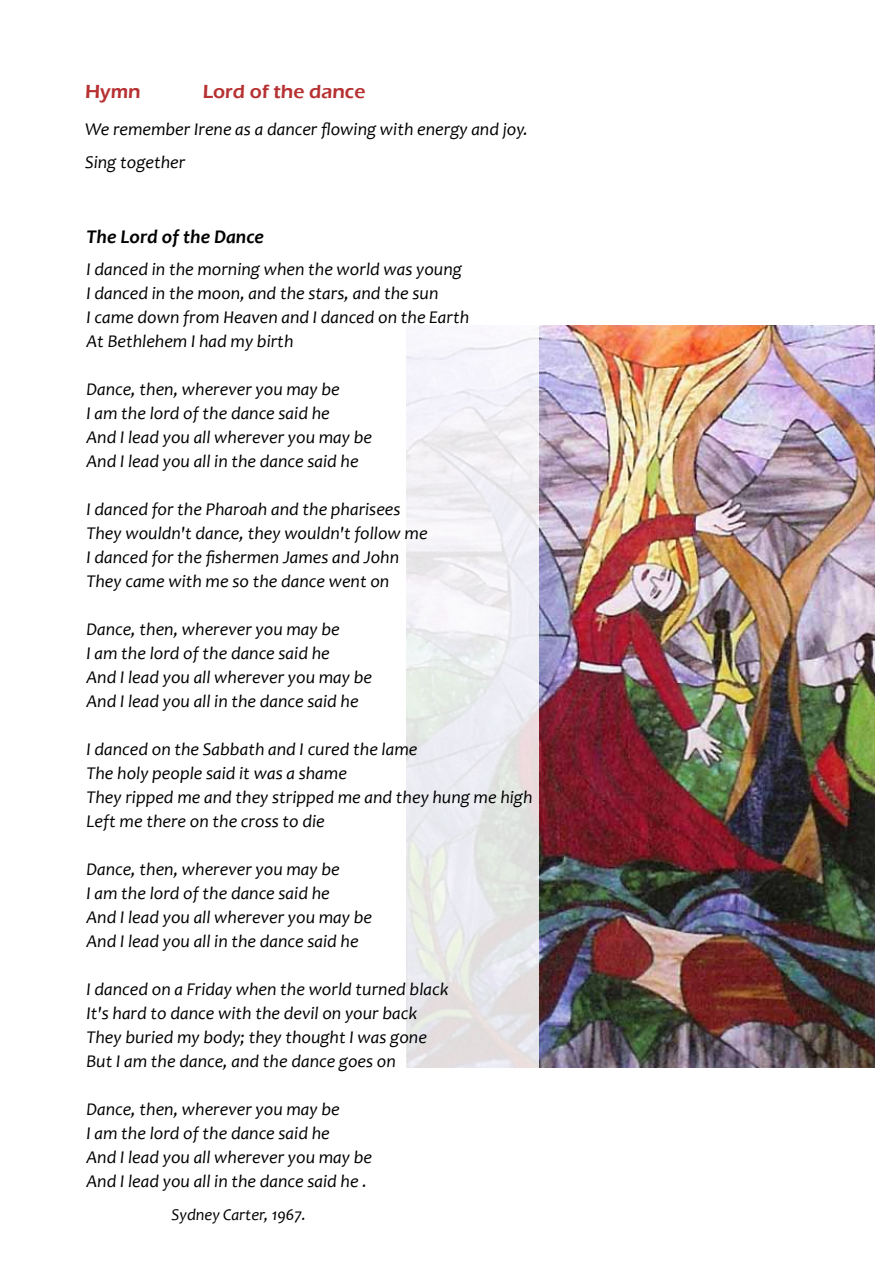
<style>
.page{position:relative;width:893px;height:1263px;background:#fff}
.page>*{position:absolute;margin:0;border:0;box-sizing:border-box;transform-origin:0 0}
.t1{font:600 19.5px "Eras ITC";color:#b73132}
.t2{font:italic 700 19.5px "Candara";color:#000}
.t3{font:italic 18px/24px "Candara";color:#000}
.t4{font:italic 16.5px "Candara";color:#000}
</style>
<div class="page">
<img style="left:539px;top:325px;width:335px;height:743px">
<svg style="left:406px;top:325px;width:133px;height:743px"></svg>
<p class="t1" style="left:85px;top:81px;width:57px">Hymn</p>
<p class="t1" style="left:203px;top:81px;width:164px">Lord of the dance</p>
<p class="t3" style="left:85px;top:117px;width:444px">We remember Irene as a dancer flowing with energy and joy.</p>
<p class="t3" style="left:85px;top:150px;width:102px">Sing together</p>
<p class="t2" style="left:86px;top:224px;width:179px">The Lord of the Dance</p>
<p class="t3" style="left:86px;top:257px;width:384px">I danced in the morning when the world was young I danced in the moon, and the stars, and the sun<br>I came down from Heaven and I danced on the Earth At Bethlehem I had my birth</p>
<p class="t3" style="left:86px;top:377px;width:287px">Dance, then, wherever you may be<br>I am the lord of the dance said he<br>And I lead you all wherever you may be And I lead you all in the dance said he</p>
<p class="t3" style="left:86px;top:497px;width:343px">I danced for the Pharoah and the pharisees They wouldn't dance, they wouldn't follow me I danced for the fishermen James and John They came with me so the dance went on</p>
<p class="t3" style="left:86px;top:617px;width:287px">Dance, then, wherever you may be<br>I am the lord of the dance said he<br>And I lead you all wherever you may be And I lead you all in the dance said he</p>
<p class="t3" style="left:86px;top:737px;width:448px">I danced on the Sabbath and I cured the lame<br>The holy people said it was a shame<br>They ripped me and they stripped me and they hung me high Left me there on the cross to die</p>
<p class="t3" style="left:86px;top:857px;width:287px">Dance, then, wherever you may be<br>I am the lord of the dance said he<br>And I lead you all wherever you may be And I lead you all in the dance said he</p>
<p class="t3" style="left:86px;top:977px;width:363px">I danced on a Friday when the world turned black It's hard to dance with the devil on your back They buried my body; they thought I was gone But I am the dance, and the dance goes on</p>
<p class="t3" style="left:86px;top:1097px;width:287px">Dance, then, wherever you may be<br>I am the lord of the dance said he<br>And I lead you all wherever you may be And I lead you all in the dance said he .</p>
<p class="t4" style="left:171px;top:1204px;width:136px">Sydney Carter, 1967.</p>
</div>
